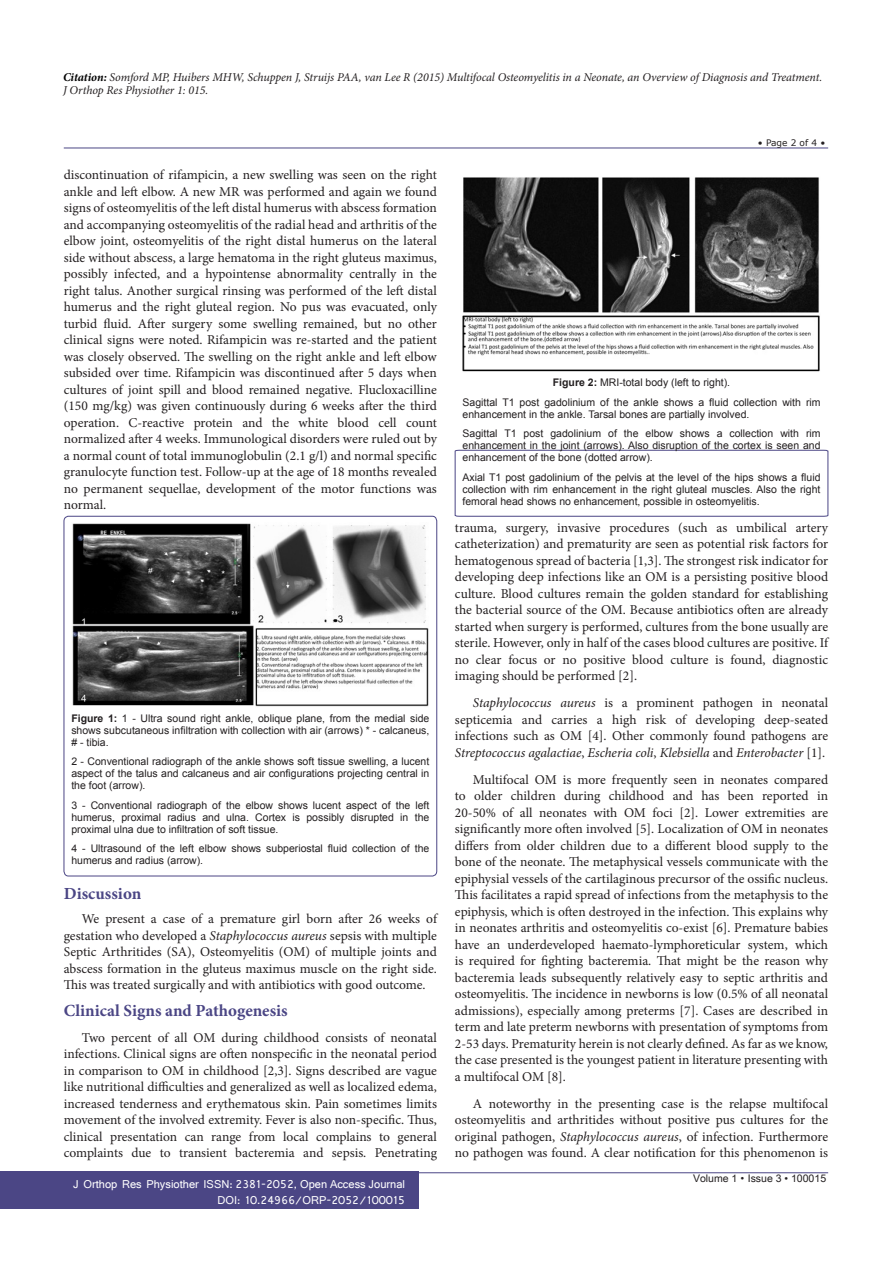
<style>
.page{position:relative;width:893px;height:1263px;background:#fff}
.page>*{position:absolute;margin:0;border:0;box-sizing:border-box;transform-origin:0 0}
.Headdings{font:700 16.95px "Minion Pro";color:#4b4685}
.Text{font:13.5px/16.5px "Minion Pro";color:#231f20;text-align:justify}
.t1{font:italic 12px/13.5px "Minion Pro";letter-spacing:-.005em;color:#231f20}
.Journal_Footer{font:12px "Shruti";color:#fff}
.Legend{font:10.5px/12px "Arial";color:#231f20;text-align:justify}
.t2{font:10.5px "Arial Unicode MS";color:#231f20}
.Page_No{font:9px "MS Reference Sans Serif";color:#231f20}
.s1{font-weight:700;color:#000}
.s2{font-weight:700}
.s3{font-style:italic}
.s4{font-family:"Batang"}
</style>
<div class="page">
<hr style="left:64px;top:148px;width:764px;height:1px;background:#4b4685">
<hr style="left:64px;top:1172px;width:764px;height:1px;background:#4b4685">
<div style="left:0;top:1171px;width:419px;height:38px;background:#4b4685"></div>
<div style="left:64px;top:516px;width:373px;height:360px;border:1px solid #4b4685;border-radius:5px"></div>
<svg style="left:455px;top:450px;width:373px;height:67px"></svg>
<img style="left:71px;top:523px;width:358px;height:184px">
<img style="left:463px;top:177px;width:357px;height:195px">
<p class="t1" style="left:63px;top:70px;width:761px"><span class="s1">Citation:</span> Somford MP, Huibers MHW, Schuppen J, Struijs PAA, van Lee R (2015) Multifocal Osteomyelitis in a Neonate, an Overview of Diagnosis and Treatment.<br>J Orthop Res Physiother 1: 015.</p>
<p class="Text" style="left:64px;top:167px;width:375px">discontinuation of rifampicin, a new swelling was seen on the right ankle and left elbow. A new MR was performed and again we found signs of osteomyelitis of the left distal humerus with abscess formation and accompanying osteomyelitis of the radial head and arthritis of the elbow joint, osteomyelitis of the right distal humerus on the lateral side without abscess, a large hematoma in the right gluteus maximus, possibly infected, and a hypointense abnormality centrally in the right talus. Another surgical rinsing was performed of the left distal humerus and the right gluteal region. No pus was evacuated, only turbid fluid. After surgery some swelling remained, but no other clinical signs were noted. Rifampicin was re-started and the patient was closely observed. The swelling on the right ankle and left elbow subsided over time. Rifampicin was discontinued after 5 days when cultures of joint spill and blood remained negative. Flucloxacilline (150 mg/kg) was given continuously during 6 weeks after the third operation. C-reactive protein and the white blood cell count normalized after 4 weeks. Immunological disorders were ruled out by a normal count of total immunoglobulin (2.1 g/l) and normal specific granulocyte function test. Follow-up at the age of 18 months revealed no permanent sequellae, development of the motor functions was normal.</p>
<p class="Legend" style="left:71px;top:712px;width:360px"><span class="s2">Figure 1:</span> 1 - Ultra sound right ankle, oblique plane, from the medial side shows subcutaneous infiltration with collection with air (arrows) * - calcaneus, # - tibia.</p>
<p class="Legend" style="left:71px;top:756px;width:360px">2 - Conventional radiograph of the ankle shows soft tissue swelling, a lucent aspect of the talus and calcaneus and air configurations projecting central in the foot (arrow).</p>
<p class="Legend" style="left:71px;top:799px;width:360px">3 - Conventional radiograph of the elbow shows lucent aspect of the left humerus, proximal radius and ulna. Cortex is possibly disrupted in the proximal ulna due to infiltration of soft tissue.</p>
<p class="Legend" style="left:71px;top:843px;width:360px">4 - Ultrasound of the left elbow shows subperiostal fluid collection of the humerus and radius (arrow).</p>
<p class="Headdings" style="left:64px;top:882px;width:79px">Discussion</p>
<p class="Text" style="left:64px;top:911px;width:375px;text-indent:18px">We present a case of a premature girl born after 26 weeks of gestation who developed a <span class="s3">Staphylococcus aureus</span> sepsis with multiple Septic Arthritides (SA), Osteomyelitis (OM) of multiple joints and abscess formation in the gluteus maximus muscle on the right side.<br>This was treated surgically and with antibiotics with good outcome.</p>
<p class="Headdings" style="left:64px;top:999px;width:225px">Clinical Signs and Pathogenesis</p>
<p class="Text" style="left:64px;top:1029px;width:375px;text-indent:18px">Two percent of all OM during childhood consists of neonatal infections. Clinical signs are often nonspecific in the neonatal period in comparison to OM in childhood [2,3]. Signs described are vague like nutritional difficulties and generalized as well as localized edema, increased tenderness and erythematous skin. Pain sometimes limits movement of the involved extremity. Fever is also non-specific. Thus, clinical presentation can range from local complains to general complaints due to transient bacteremia and sepsis. Penetrating</p>
<p class="Journal_Footer" style="left:73px;top:1176px;width:333px">J Orthop Res Physiother ISSN: 2381-2052, Open Access Journal</p>
<p class="Journal_Footer" style="left:217px;top:1193px;width:189px">DOI: 10.24966/ORP-2052/100015</p>
<p class="Page_No" style="left:758px;top:137px;width:69px">• Page 2 of 4 •</p>
<p class="Legend" style="left:553px;top:377px;width:179px"><span class="s2">Figure 2:</span> MRI-total body (left to right).</p>
<p class="Legend" style="left:462px;top:396px;width:360px">Sagittal T1 post gadolinium of the ankle shows a fluid collection with rim enhancement in the ankle. Tarsal bones are partially involved.</p>
<p class="Legend" style="left:462px;top:428px;width:360px">Sagittal T1 post gadolinium of the elbow shows a collection with rim enhancement in the joint (arrows). Also disruption of the cortex is seen and enhancement of the bone (dotted arrow).</p>
<p class="Legend" style="left:462px;top:471px;width:360px">Axial T1 post gadolinium of the pelvis at the level of the hips shows a fluid collection with rim enhancement in the right gluteal muscles. Also the right femoral head shows no enhancement, possible in osteomyelitis.</p>
<p class="Text" style="left:455px;top:519px;width:375px">trauma, surgery, invasive procedures (such as umbilical artery catheterization) and prematurity are seen as potential risk factors for hematogenous spread of bacteria [1,3]. The strongest risk indicator for developing deep infections like an OM is a persisting positive blood culture. Blood cultures remain the golden standard for establishing the bacterial source of the OM. Because antibiotics often are already started when surgery is performed, cultures from the bone usually are sterile. However, only in half of the cases blood cultures are positive. If no clear focus or no positive blood culture is found, diagnostic imaging should be performed [2].</p>
<p class="Text" style="left:455px;top:695px;width:375px;text-indent:18px"><span class="s3">Staphylococcus aureus</span> is a prominent pathogen in neonatal septicemia and carries a high risk of developing deep-seated infections such as OM [4]. Other commonly found pathogens are <span class="s3">Streptococcus agalactiae</span>, <span class="s3">Escheria coli</span>, <span class="s3">Klebsiella</span> and <span class="s3">Enterobacter</span> [1].</p>
<p class="Text" style="left:455px;top:771px;width:375px;text-indent:18px">Multifocal OM is more frequently seen in neonates compared to older children during childhood and has been reported in 20-50% of all neonates with OM foci [2]. Lower extremities are significantly more often involved [5]. Localization of OM in neonates differs from older children due to a different blood supply to the bone of the neonate. The metaphysical vessels communicate with the epiphysial vessels of the cartilaginous precursor of the ossific nucleus.<br>This facilitates a rapid spread of infections from the metaphysis to the epiphysis, which is often destroyed in the infection. This explains why in neonates arthritis and osteomyelitis co-exist [6]. Premature babies have an underdeveloped haemato-lymphoreticular system, which is required for fighting bacteremia. That might be the reason why bacteremia leads subsequently relatively easy to septic arthritis and osteomyelitis. The incidence in newborns is low (0.5% of all neonatal admissions), especially among preterms [7]. Cases are described in term and late preterm newborns with presentation of symptoms from 2-53 days. Prematurity herein is not clearly defined. As far as we know, the case presented is the youngest patient in literature presenting with a multifocal OM [8].</p>
<p class="Text" style="left:455px;top:1095px;width:375px;text-indent:18px">A noteworthy in the presenting case is the relapse multifocal osteomyelitis and arthritides without positive pus cultures for the original pathogen, <span class="s3">Staphylococcus aureus</span>, of infection. Furthermore no pathogen was found. A clear notification for this phenomenon is</p>
<p class="t2" style="left:693px;top:1170px;width:135px">Volume 1 <span class="s4">•</span> Issue 3 • 100015</p>
</div>
